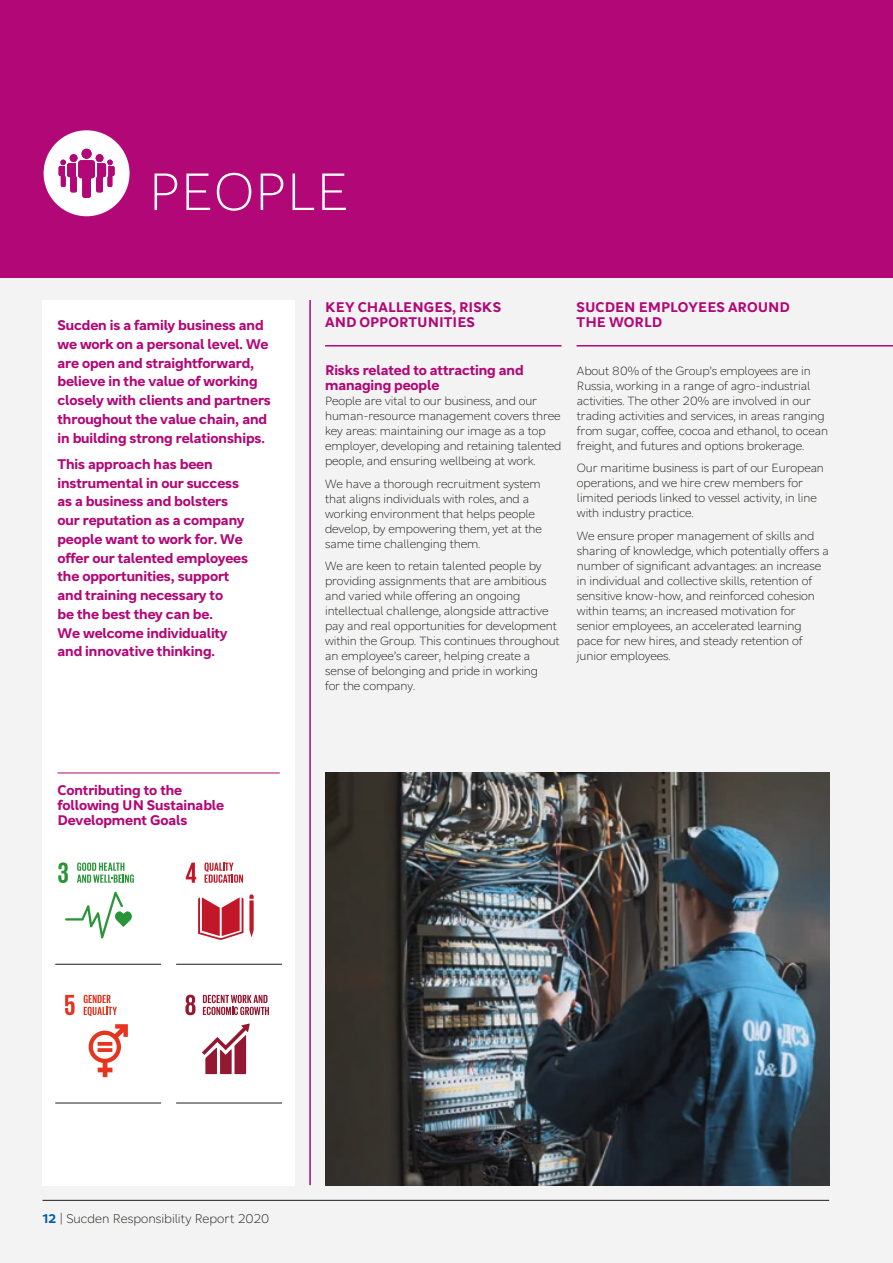
<style>
.page{position:relative;width:893px;height:1263px;background:#f3f3f3}
.page>*{position:absolute;margin:0;border:0;box-sizing:border-box;transform-origin:0 0}
.t1{font:300 56.25px "Sucden Sans";letter-spacing:.01em;color:#fff}
.t2{font:700 15px/18.8px "Sucden Sans";letter-spacing:-.01em;color:#b20776}
.t3{font:300 13.5px "Sucden Sans";color:#1d1d1b}
.t4{font:300 12.75px/15px "Sucden Sans";letter-spacing:-.01em;color:#1d1d1b}
.s1{font-weight:700;color:#005da9}
</style>
<div class="page">
<img style="left:325px;top:773px;width:504px;height:412px">
<div style="left:0;top:0;width:893px;height:278px;background:#b20776"></div>
<div style="left:43px;top:300px;width:252px;height:885px;background:#fff"></div>
<hr style="left:892px;top:0;width:1px;height:278px;background:#1d1d1b">
<div style="left:44px;top:130px;width:86px;height:86px;background:#fff;border-radius:50%"></div>
<svg style="left:59px;top:149px;width:56px;height:49px"></svg>
<hr style="left:309px;top:300px;width:2px;height:885px;background:#b20776">
<svg style="left:58px;top:862px;width:10px;height:21px"></svg>
<svg style="left:65px;top:892px;width:67px;height:46px"></svg>
<svg style="left:77px;top:862px;width:57px;height:21px"></svg>
<svg style="left:186px;top:863px;width:10px;height:20px"></svg>
<svg style="left:249px;top:894px;width:5px;height:43px"></svg>
<svg style="left:198px;top:897px;width:45px;height:43px"></svg>
<svg style="left:205px;top:862px;width:38px;height:21px"></svg>
<svg style="left:65px;top:995px;width:10px;height:20px"></svg>
<svg style="left:89px;top:1024px;width:39px;height:53px"></svg>
<svg style="left:98px;top:1042px;width:14px;height:4px"></svg>
<svg style="left:98px;top:1048px;width:14px;height:4px"></svg>
<svg style="left:84px;top:995px;width:33px;height:21px"></svg>
<svg style="left:185px;top:995px;width:10px;height:20px"></svg>
<svg style="left:202px;top:1023px;width:48px;height:51px"></svg>
<svg style="left:203px;top:995px;width:66px;height:20px"></svg>
<hr style="left:58px;top:772px;width:222px;height:1px;background:#b20776">
<hr style="left:55px;top:1103px;width:106px;height:1px;background:#1d1d1b">
<hr style="left:55px;top:964px;width:106px;height:1px;background:#1d1d1b">
<hr style="left:176px;top:1103px;width:106px;height:1px;background:#1d1d1b">
<hr style="left:176px;top:964px;width:106px;height:1px;background:#1d1d1b">
<hr style="left:325px;top:345px;width:237px;height:2px;background:#b20776">
<hr style="left:577px;top:345px;width:316px;height:2px;background:#b20776">
<hr style="left:43px;top:1200px;width:786px;height:1px;background:#1d1d1b">
<h1 class="t1" style="left:149px;top:151px;width:202px">PEOPLE</h1>
<p class="t2" style="left:58px;top:315px;width:215px">Sucden is a family business and we work on a personal level. We are open and straightforward, believe in the value of working closely with clients and partners throughout the value chain, and in building strong relationships.</p>
<p class="t2" style="left:58px;top:453px;width:192px">This approach has been instrumental in our success as a business and bolsters our reputation as a company people want to work for. We offer our talented employees the opportunities, support and training necessary to<br>be the best they can be.<br>We welcome individuality and innovative thinking.</p>
<p class="t2" style="left:325px;top:298px;width:177px;line-height:15px">KEY CHALLENGES, RISKS<br>AND OPPORTUNITIES</p>
<p class="t2" style="left:325px;top:362px;width:200px;line-height:15px">Risks related to attracting and managing people</p>
<p class="t4" style="left:325px;top:392px;width:238px">People are vital to our business, and our human-resource management covers three key areas: maintaining our image as a top employer, developing and retaining talented people, and ensuring wellbeing at work.</p>
<p class="t4" style="left:325px;top:475px;width:218px">We have a thorough recruitment system that aligns individuals with roles, and a working environment that helps people develop, by empowering them, yet at the same time challenging them.</p>
<p class="t4" style="left:325px;top:557px;width:236px">We are keen to retain talented people by providing assignments that are ambitious and varied while offering an ongoing intellectual challenge, alongside attractive pay and real opportunities for development within the Group. This continues throughout an employee’s career, helping create a sense of belonging and pride in working<br>for the company.</p>
<p class="t2" style="left:577px;top:298px;width:215px;line-height:15px">SUCDEN EMPLOYEES AROUND<br>THE WORLD</p>
<p class="t4" style="left:577px;top:362px;width:253px">About 80% of the Group’s employees are in Russia, working in a range of agro-industrial activities. The other 20% are involved in our trading activities and services, in areas ranging from sugar, coffee, cocoa and ethanol, to ocean freight, and futures and options brokerage.</p>
<p class="t4" style="left:577px;top:460px;width:249px">Our maritime business is part of our European operations, and we hire crew members for limited periods linked to vessel activity, in line with industry practice.</p>
<p class="t4" style="left:577px;top:527px;width:253px">We ensure proper management of skills and sharing of knowledge, which potentially offers a number of significant advantages: an increase in individual and collective skills, retention of sensitive know-how, and reinforced cohesion within teams; an increased motivation for senior employees, an accelerated learning pace for new hires, and steady retention of junior employees.</p>
<p class="t2" style="left:58px;top:782px;width:168px;line-height:15px">Contributing to the following UN Sustainable<br>Development Goals</p>
<p class="t3" style="left:43px;top:1208px;width:228px"><span class="s1">12</span> | Sucden Responsibility Report 2020</p>
</div>
